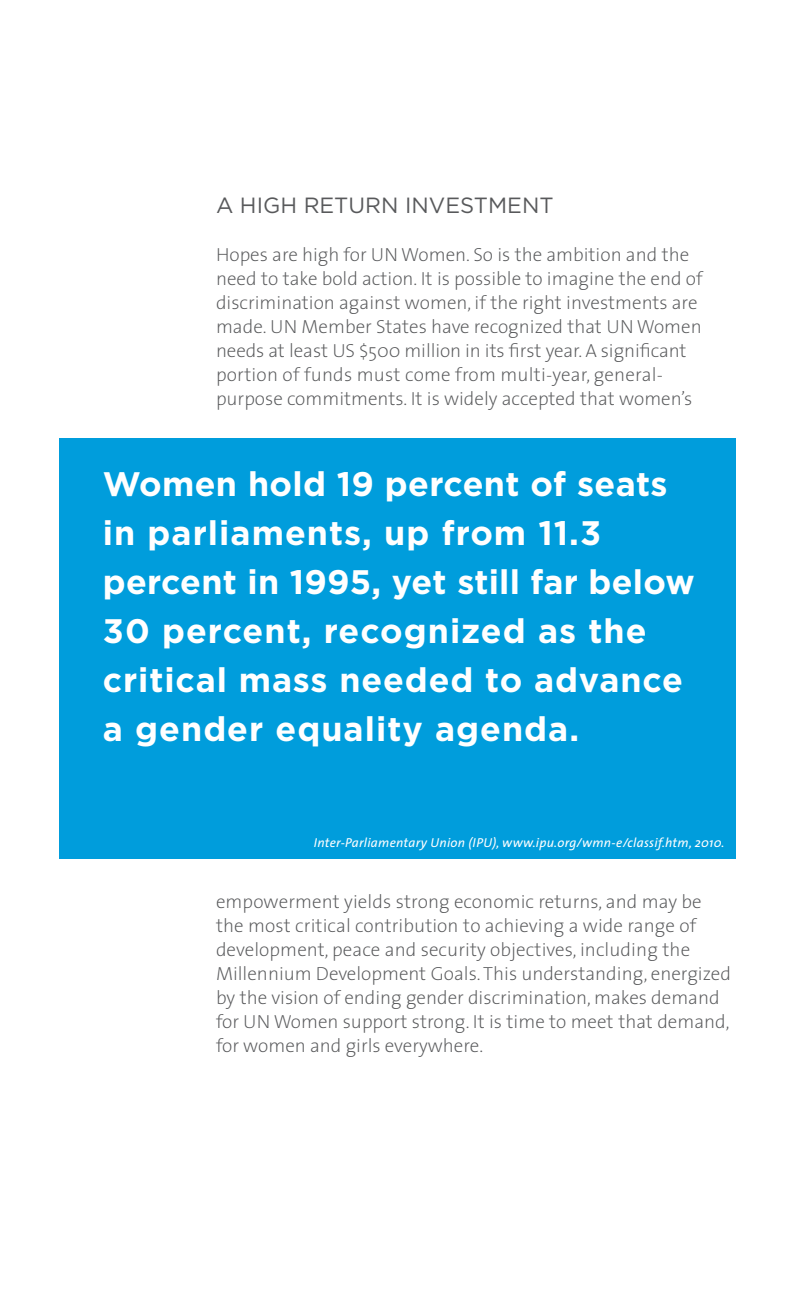
<style>
.page{position:relative;width:792px;height:1296px;background:#fff}
.page>*{position:absolute;margin:0;border:0;box-sizing:border-box;transform-origin:0 0}
.t1{font:700 34px/49px "Gotham";letter-spacing:.025em;color:#fff}
.t2{font:22px "Gotham";color:#58595b}
.t3{font:200 19px/24px "The Sans";color:#58595b}
.t4{font:italic 13px "The Sans";letter-spacing:.02em;color:#fff}
</style>
<div class="page">
<div style="left:60px;top:438px;width:676px;height:421px;background:#009ddc"></div>
<p class="t2" style="left:216px;top:193px;width:339px">A HIGH RETURN INVESTMENT</p>
<p class="t3" style="left:216px;top:242px;width:488px">Hopes are high for UN Women. So is the ambition and the need to take bold action. It is possible to imagine the end of discrimination against women, if the right investments are made. UN Member States have recognized that UN Women needs at least US $500 million in its first year. A significant portion of funds must come from multi-year, general&shy;purpose commitments. It is widely accepted that women’s</p>
<h1 class="t1" style="left:103px;top:459px;width:593px">Women hold 19 percent of seats in parliaments, up from 11.3 percent in 1995, yet still far below<br>30 percent, recognized as the critical mass needed to advance a gender equality agenda.</h1>
<p class="t4" style="left:314px;top:832px;width:412px">Inter-Parliamentary Union (IPU), www.ipu.org/wmn-e/classif.htm, 2010.</p>
<p class="t3" style="left:216px;top:889px;width:517px">empowerment yields strong economic returns, and may be the most critical contribution to achieving a wide range of development, peace and security objectives, including the Millennium Development Goals. This understanding, energized by the vision of ending gender discrimination, makes demand for UN Women support strong. It is time to meet that demand, for women and girls everywhere.</p>
</div>
